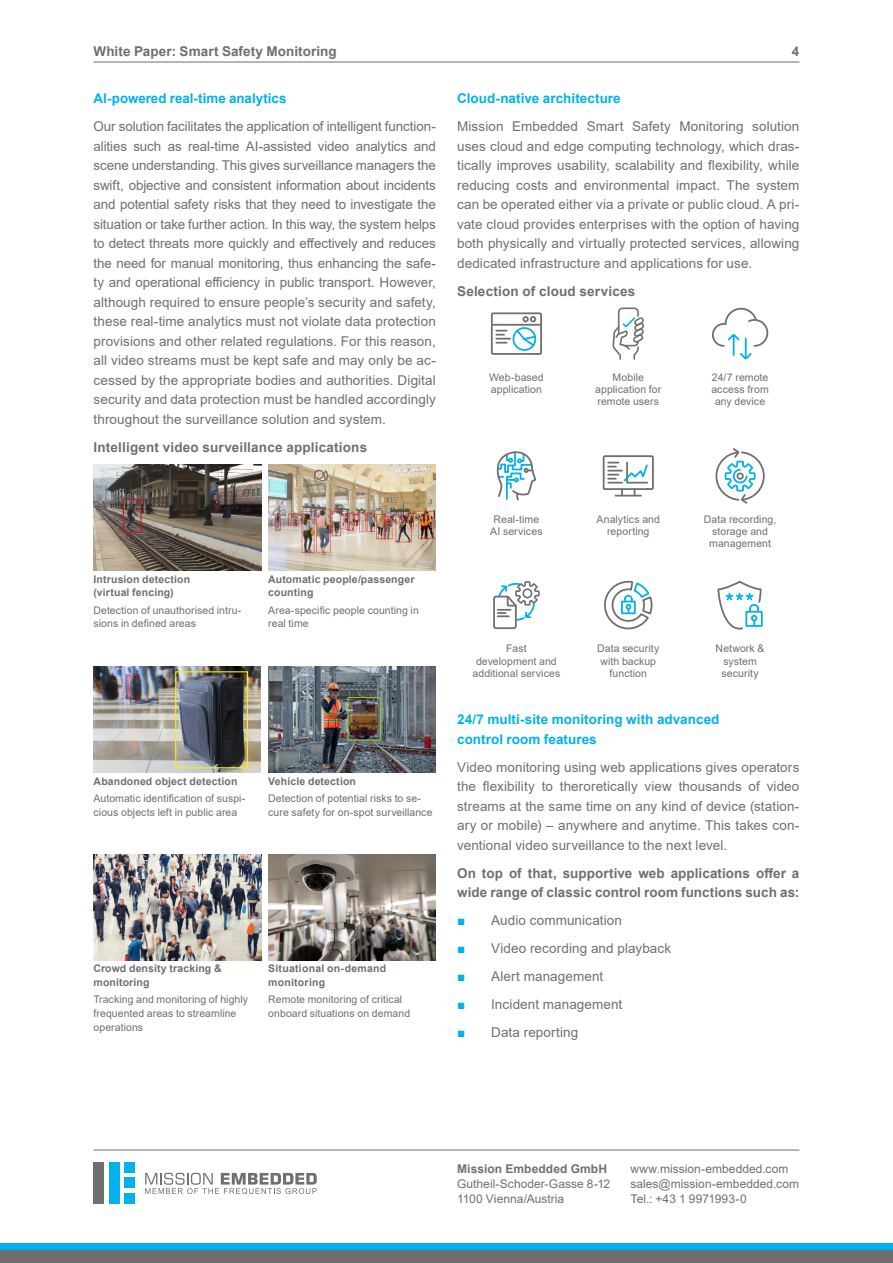
<style>
.page{position:relative;width:893px;height:1263px;background:#fff}
.page>*{position:absolute;margin:0;border:0;box-sizing:border-box;transform-origin:0 0}
.t1{font:13.5px/19.5px "Arial";letter-spacing:.005em;color:#706f6f;text-align:justify}
.t2{font:700 13.5px/19.5px "Arial";letter-spacing:.005em;color:#706f6f}
.t3{font:700 13.5px/19.5px "Arial";color:#00b1eb}
.t4{font:12px/15px "Arial";letter-spacing:.005em;color:#706f6f}
.t5{font:700 12px "Arial";letter-spacing:.01em;color:#706f6f}
.t6{font:10.5px/12px "Arial";letter-spacing:.005em;color:#706f6f;text-align:center}
.t7{font:700 10.5px/13.5px "Arial";letter-spacing:.015em;color:#706f6f}
.s1{color:#00b1eb}
</style>
<div class="page">
<svg style="left:145px;top:1173px;width:172px;height:21px"></svg>
<div style="left:94px;top:1162px;width:10px;height:41px;background:#706f6f"></div>
<div style="left:109px;top:1162px;width:10px;height:41px;background:#00b1eb"></div>
<div style="left:124px;top:1162px;width:11px;height:10px;background:#00b1eb"></div>
<div style="left:124px;top:1177px;width:11px;height:11px;background:#00b1eb"></div>
<div style="left:124px;top:1193px;width:11px;height:10px;background:#00b1eb"></div>
<hr style="left:94px;top:1150px;width:705px;height:1px;background:#706f6f">
<hr style="left:94px;top:62px;width:705px;height:1px;background:#706f6f">
<div style="left:0;top:1250px;width:893px;height:13px;background:#706f6f"></div>
<div style="left:0;top:1244px;width:893px;height:6px;background:#00b1eb"></div>
<div style="left:603px;top:455px;width:51px;height:35px;border:2px solid #706f6f"></div>
<svg style="left:608px;top:461px;width:41px;height:35px"></svg>
<svg style="left:715px;top:448px;width:50px;height:56px"></svg>
<div style="left:736px;top:472px;width:8px;height:8px;border:2px solid #706f6f;border-radius:50%"></div>
<svg style="left:493px;top:581px;width:47px;height:49px"></svg>
<svg style="left:604px;top:580px;width:49px;height:50px"></svg>
<svg style="left:717px;top:580px;width:45px;height:50px"></svg>
<svg style="left:612px;top:307px;width:32px;height:53px"></svg>
<svg style="left:712px;top:307px;width:57px;height:53px"></svg>
<svg style="left:496px;top:451px;width:40px;height:50px"></svg>
<div style="left:491px;top:312px;width:51px;height:43px;border:2px solid #706f6f"></div>
<div style="left:522px;top:316px;width:7px;height:6px;border:2px solid #706f6f;border-radius:50%"></div>
<svg style="left:530px;top:316px;width:6px;height:6px"></svg>
<hr style="left:492px;top:324px;width:49px;height:2px;background:#706f6f">
<div style="left:513px;top:327px;width:23px;height:24px;border:2px solid #00b1eb;border-radius:50%"></div>
<svg style="left:496px;top:328px;width:41px;height:20px"></svg>
<img style="left:268px;top:854px;width:168px;height:106px">
<img style="left:268px;top:464px;width:168px;height:107px">
<img style="left:94px;top:666px;width:167px;height:107px">
<div style="left:175px;top:671px;width:73px;height:97px;border:1px solid #fe0"></div>
<img style="left:94px;top:854px;width:167px;height:106px">
<img style="left:268px;top:666px;width:168px;height:107px">
<div style="left:347px;top:697px;width:34px;height:44px;border:1px solid #95c11f"></div>
<img style="left:94px;top:464px;width:167px;height:107px">
<div style="left:123px;top:499px;width:19px;height:34px;border:1px solid #cd1719"></div>
<svg style="left:94px;top:464px;width:110px;height:54px;background:#5f5954"></svg>
<p class="t2" style="left:94px;top:43px;width:245px">White Paper: Smart Safety Monitoring</p>
<p class="t2" style="left:792px;top:43px;width:9px">4</p>
<p class="t3" style="left:94px;top:90px;width:195px">AI-powered real-time analytics</p>
<p class="t1" style="left:94px;top:118px;width:344px">Our solution facilitates the application of intelligent function&shy;alities such as real-time AI-assisted video analytics and scene understanding. This gives surveillance managers the swift, objective and consistent information about incidents and potential safety risks that they need to investigate the situation or take further action. In this way, the system helps to detect threats more quickly and effectively and reduces the need for manual monitoring, thus enhanc ing the safe&shy;ty and operational efficiency in public transport. However, although required to ensure people’s security and safety, these real-time analytics must not violate data protection provisions and other related regulations. For this reason, all video streams must be kept safe and may only be ac&shy;cessed by the appropriate bodies and authorities. Digital security and data protection must be handled accordingly throughout the surveillance solution and system.</p>
<p class="t2" style="left:94px;top:439px;width:275px">Intelligent video surveillance applications</p>
<p class="t3" style="left:457px;top:90px;width:165px">Cloud-native architecture</p>
<p class="t1" style="left:457px;top:118px;width:344px">Mission Embedded Smart Safety Monitoring solution uses cloud and edge computing technology, which dras&shy;tically improves usability, scalability and flexibility, while reducing costs and environmental impact. The system can be operated either via a private or public cloud. A pri&shy;vate cloud provides enter prises with the option of having both physically and virtually protected services, allowing dedicated infrastructure and applications for use.</p>
<p class="t2" style="left:457px;top:283px;width:180px">Selection of cloud services</p>
<p class="t6" style="left:489px;top:372px;width:56px;text-align:left">Web-based application</p>
<p class="t6" style="left:595px;top:372px;width:68px">Mobile application for remote users</p>
<p class="t6" style="left:711px;top:372px;width:59px">24/7 remote access from any device</p>
<p class="t7" style="left:94px;top:573px;width:98px">Intrusion detection (virtual fencing)</p>
<p class="t6" style="left:94px;top:603px;width:149px;line-height:13.5px;text-align:left">Detection of unauthorised intru&shy;sions in defined areas</p>
<p class="t7" style="left:268px;top:573px;width:148px">Automatic people/passenger counting</p>
<p class="t6" style="left:268px;top:603px;width:152px;line-height:13.5px;text-align:left">Area-specific people counting in real time</p>
<p class="t7" style="left:94px;top:775px;width:145px">Abandoned object detection</p>
<p class="t6" style="left:94px;top:792px;width:153px;line-height:13.5px;text-align:left">Automatic identification of suspi&shy;cious objects left in public area</p>
<p class="t7" style="left:268px;top:775px;width:89px">Vehicle detection</p>
<p class="t6" style="left:268px;top:792px;width:166px;line-height:13.5px;text-align:left">Detection of potential risks to se&shy;cure safety for on-spot surveillance</p>
<p class="t7" style="left:94px;top:963px;width:130px">Crowd density tracking &amp; monitoring</p>
<p class="t6" style="left:94px;top:993px;width:156px;line-height:13.5px;text-align:left">Tracking and monitoring of highly frequented areas to streamline operations</p>
<p class="t7" style="left:268px;top:963px;width:119px">Situational on-demand monitoring</p>
<p class="t6" style="left:268px;top:994px;width:143px;line-height:13.5px;text-align:left">Remote monitoring of critical onboard situations on demand</p>
<p class="t6" style="left:490px;top:514px;width:54px">Real-time<br>AI services</p>
<p class="t6" style="left:597px;top:514px;width:65px">Analytics and reporting</p>
<p class="t6" style="left:704px;top:513px;width:74px">Data recording, storage and management</p>
<p class="t6" style="left:473px;top:644px;width:89px">Fast<br>development and additional services</p>
<p class="t6" style="left:597px;top:643px;width:64px">Data security with backup function</p>
<p class="t6" style="left:716px;top:643px;width:50px">Network &amp; system security</p>
<p class="t3" style="left:457px;top:711px;width:264px">24/7 multi-site monitoring with advanced control room features</p>
<p class="t1" style="left:457px;top:758px;width:344px">Video monitoring using web applications gives oper ators the flexibility to theroretically view thousands of video streams at the same time on any kind of device (station&shy;ary or mobile) – anywhere and anytime. This takes con&shy;ventional video surveillance to the next level.</p>
<p class="t2" style="left:457px;top:863px;width:344px">On top of that, supportive web applications offer a wide range of classic control room functions such as:</p>
<p class="t1" style="left:457px;top:912px;width:166px"><span class="s1">■</span> Audio communication</p>
<p class="t1" style="left:457px;top:939px;width:216px"><span class="s1">■</span> Video recording and playback</p>
<p class="t1" style="left:457px;top:968px;width:148px"><span class="s1">■</span> Alert management</p>
<p class="t1" style="left:457px;top:996px;width:167px"><span class="s1">■</span> Incident management</p>
<p class="t1" style="left:457px;top:1023px;width:123px"><span class="s1">■</span> Data reporting</p>
<p class="t5" style="left:457px;top:1164px;width:151px">Mission Embedded GmbH</p>
<p class="t4" style="left:457px;top:1178px;width:155px">Gutheil-Schoder-Gasse 8-12<br>1100 Vienna/Austria</p>
<p class="t4" style="left:630px;top:1163px;width:170px">www.mission-embedded.com sales@mission-embedded.com<br>Tel.: +43 1 9971993-0</p>
</div>
